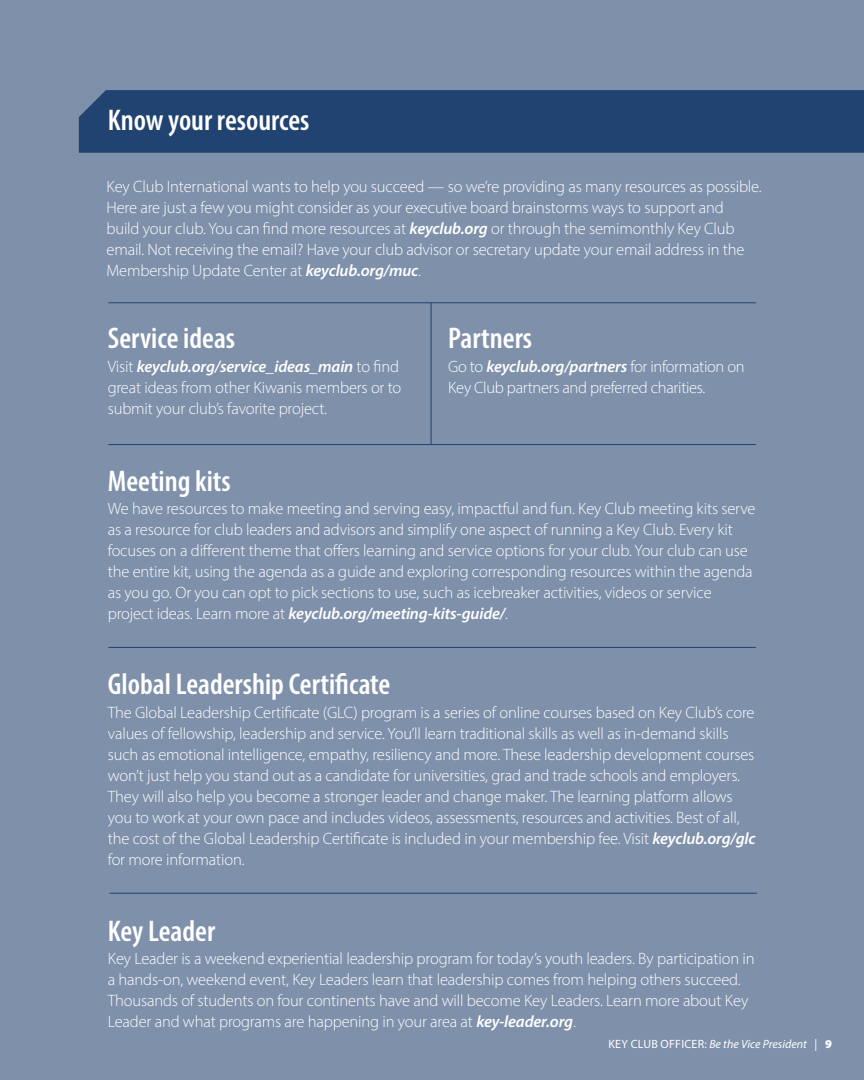
<style>
.page{position:relative;width:864px;height:1080px;background:#7e90aa}
.page>*{position:absolute;margin:0;border:0;box-sizing:border-box;transform-origin:0 0}
.t1{font:600 condensed 30px "Myriad Pro";color:#fff}
.t2{font:300 16.5px/21px "Myriad Pro";letter-spacing:-.01em;color:#fff}
.t3{font:italic 12px "Myriad Pro";color:#fff}
.s1{font-weight:600;font-style:italic}
.s2{font-style:normal}
.s3{font-weight:900;font-style:normal}
</style>
<div class="page">
<div style="left:79px;top:90px;width:785px;height:63px;background:#204371"></div>
<hr style="left:108px;top:303px;width:648px;height:1px;background:#204371">
<hr style="left:108px;top:647px;width:648px;height:1px;background:#204371">
<hr style="left:109px;top:893px;width:648px;height:1px;background:#204371">
<hr style="left:108px;top:444px;width:648px;height:1px;background:#204371">
<hr style="left:431px;top:303px;width:1px;height:141px;background:#204371">
<h1 class="t1" style="left:108px;top:101px;width:203px">Know your resources</h1>
<p class="t2" style="left:106px;top:175px;width:657px">Key Club International wants to help you succeed — so we’re providing as many resources as possible.<br>Here are just a few you might consider as your executive board brainstorms ways to support and<br>build your club. You can find more resources at <span class="s1">keyclub.org</span> or through the semimonthly Key Club email. Not receiving the email? Have your club advisor or secretary update your email address in the Membership Update Center at <span class="s1">keyclub.org/muc</span>.</p>
<h1 class="t1" style="left:108px;top:320px;width:129px">Service ideas</h1>
<p class="t2" style="left:108px;top:356px;width:295px">Visit <span class="s1">keyclub.org/service_ideas_main</span> to find great ideas from other Kiwanis members or to submit your club’s favorite project.</p>
<h1 class="t1" style="left:448px;top:320px;width:85px">Partners</h1>
<p class="t2" style="left:448px;top:356px;width:298px">Go to <span class="s1">keyclub.org/partners</span> for information on<br>Key Club partners and preferred charities.</p>
<h1 class="t1" style="left:108px;top:462px;width:124px">Meeting kits</h1>
<p class="t2" style="left:108px;top:498px;width:649px">We have resources to make meeting and serving easy, impactful and fun. Key Club meeting kits serve as a resource for club leaders and advisors and simplify one aspect of running a Key Club. Every kit focuses on a different theme that offers learning and service options for your club. Your club can use the entire kit, using the agenda as a guide and exploring corresponding resources within the agenda as you go. Or you can opt to pick sections to use, such as icebreaker activities, videos or service project ideas. Learn more at <span class="s1">keyclub.org/meeting-kits-guide/</span>.</p>
<h1 class="t1" style="left:108px;top:666px;width:284px">Global Leadership Certificate</h1>
<p class="t2" style="left:108px;top:702px;width:649px">The Global Leadership Certificate (GLC) program is a series of online courses based on Key Club’s core values of fellowship, leadership and service. You’ll learn traditional skills as well as in-demand skills such as emotional intelligence, empathy, resiliency and more. These leadership development courses won’t just help you stand out as a candidate for universities, grad and trade schools and employers.<br>They will also help you become a stronger leader and change maker. The learning platform allows you to work at your own pace and includes videos, assessments, resources and activities. Best of all, the cost of the Global Leadership Certificate is included in your membership fee. Visit <span class="s1">keyclub.org/glc </span>for more information.</p>
<h1 class="t1" style="left:108px;top:912px;width:109px">Key Leader</h1>
<p class="t2" style="left:108px;top:948px;width:648px">Key Leader is a weekend experiential leadership program for today’s youth leaders. By participation in a hands-on, weekend event, Key Leaders learn that leadership comes from helping others succeed.<br>Thousands of students on four continents have and will become Key Leaders. Learn more about Key Leader and what programs are happening in your area at <span class="s1">key-leader.org</span>.</p>
<p class="t3" style="left:609px;top:1037px;width:225px"><span class="s2">KEY CLUB OFFICER:</span> Be the Vice President <span class="s2">|</span> <span class="s3">9</span></p>
</div>
